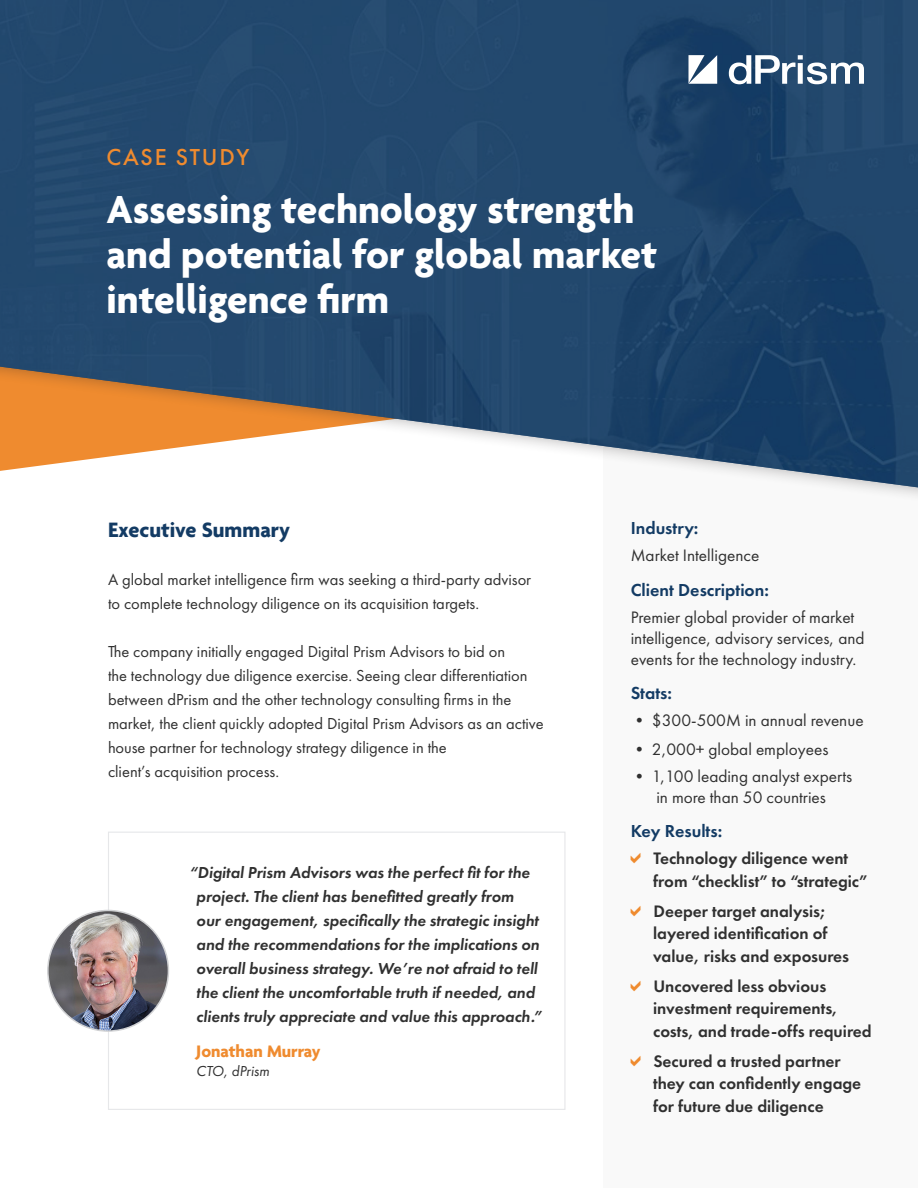
<style>
.page{position:relative;width:918px;height:1188px;background:#fff}
.page>*{position:absolute;margin:0;border:0;box-sizing:border-box;transform-origin:0 0}
.t1{font:700 42px/45px "Agenda";color:#fff}
.t2{font:500 24px "Futura PT";letter-spacing:.07em;color:#ef8b2f}
.t3{font:700 22.5px "Agenda";color:#133b64}
.t4{font:600 18px "Futura PT";color:#133b64}
.t5{font:700 18px "Agenda";color:#ef8b2f}
.t6{font:600 17.25px/22.5px "Futura PT";color:#303030}
.t7{font:17.25px/21px "Futura PT";color:#303030}
.t8{font:16.5px/24px "Futura PT";color:#303030}
.t9{font:italic 600 16.5px/24px "Futura PT";color:#303030}
.t10{font:italic 15px "Futura PT";color:#303030}
</style>
<div class="page">
<img style="left:0;top:0;width:603px;height:471px">
<svg style="left:107px;top:831px;width:459px;height:279px"></svg>
<img style="left:48px;top:910px;width:120px;height:121px;border-radius:60px">
<div style="left:47px;top:910px;width:122px;height:122px;border:2px solid #d1d2d4;border-radius:50%"></div>
<svg style="left:603px;top:0;width:315px;height:498px;background:#2c4f73"></svg>
<p class="t2" style="left:107px;top:142px;width:144px">CASE STUDY</p>
<p class="t1" style="left:106px;top:190px;width:552px">Assessing technology strength and potential for global market intelligence firm</p>
<p class="t3" style="left:108px;top:517px;width:184px">Executive Summary</p>
<p class="t8" style="left:108px;top:567px;width:425px">A global market intelligence firm was seeking a third-party advisor to complete technology diligence on its acquisition targets.</p>
<p class="t8" style="left:108px;top:639px;width:437px">The company initially engaged Digital Prism Advisors to bid on<br>the technology due diligence exercise. Seeing clear differentiation between dPrism and the other technology consulting firms in the market, the client quickly adopted Digital Prism Advisors as an active house partner for technology strategy diligence in the<br>client’s acquisition process.</p>
<p class="t9" style="left:196px;top:860px;width:348px;text-indent:-7px">“Digital Prism Advisors was the perfect fit for the project. The client has benefitted greatly from<br>our engagement, specifically the strategic insight and the recommendations for the implications on overall business strategy. We’re not afraid to tell the client the uncomfortable truth if needed, and clients truly appreciate and value this approach.”</p>
<p class="t5" style="left:196px;top:1041px;width:126px">Jonathan Murray</p>
<p class="t10" style="left:196px;top:1062px;width:75px">CTO, dPrism</p>
<p class="t4" style="left:631px;top:517px;width:69px">Industry:</p>
<p class="t7" style="left:631px;top:545px;width:130px">Market Intelligence</p>
<p class="t4" style="left:631px;top:578px;width:140px">Client Description:</p>
<p class="t7" style="left:631px;top:606px;width:235px">Premier global provider of market intelligence, advisory services, and events for the technology industry.</p>
<p class="t4" style="left:631px;top:682px;width:43px">Stats:</p>
<p class="t7" style="left:631px;top:710px;width:235px">• $300-500M in annual revenue</p>
<p class="t7" style="left:631px;top:738px;width:199px">• 2,000+ global employees</p>
<p class="t7" style="left:631px;top:765px;width:223px;text-align:center">• 1,100 leading analyst experts in more than 50 countries</p>
<p class="t4" style="left:631px;top:820px;width:93px">Key Results:</p>
<p class="t6" style="left:653px;top:847px;width:196px">Technology diligence went</p>
<p class="t6" style="left:653px;top:869px;width:216px">from “checklist” to “strategic”</p>
<p class="t6" style="left:653px;top:899px;width:174px">Deeper target analysis;</p>
<p class="t6" style="left:653px;top:922px;width:198px">layered identification of value, risks and exposures</p>
<p class="t6" style="left:653px;top:974px;width:174px">Uncovered less obvious</p>
<p class="t6" style="left:653px;top:997px;width:220px">investment requirements, costs, and trade-offs required</p>
<p class="t6" style="left:653px;top:1049px;width:189px">Secured a trusted partner</p>
<p class="t6" style="left:653px;top:1072px;width:210px">they can confidently engage for future due diligence</p>
</div>
